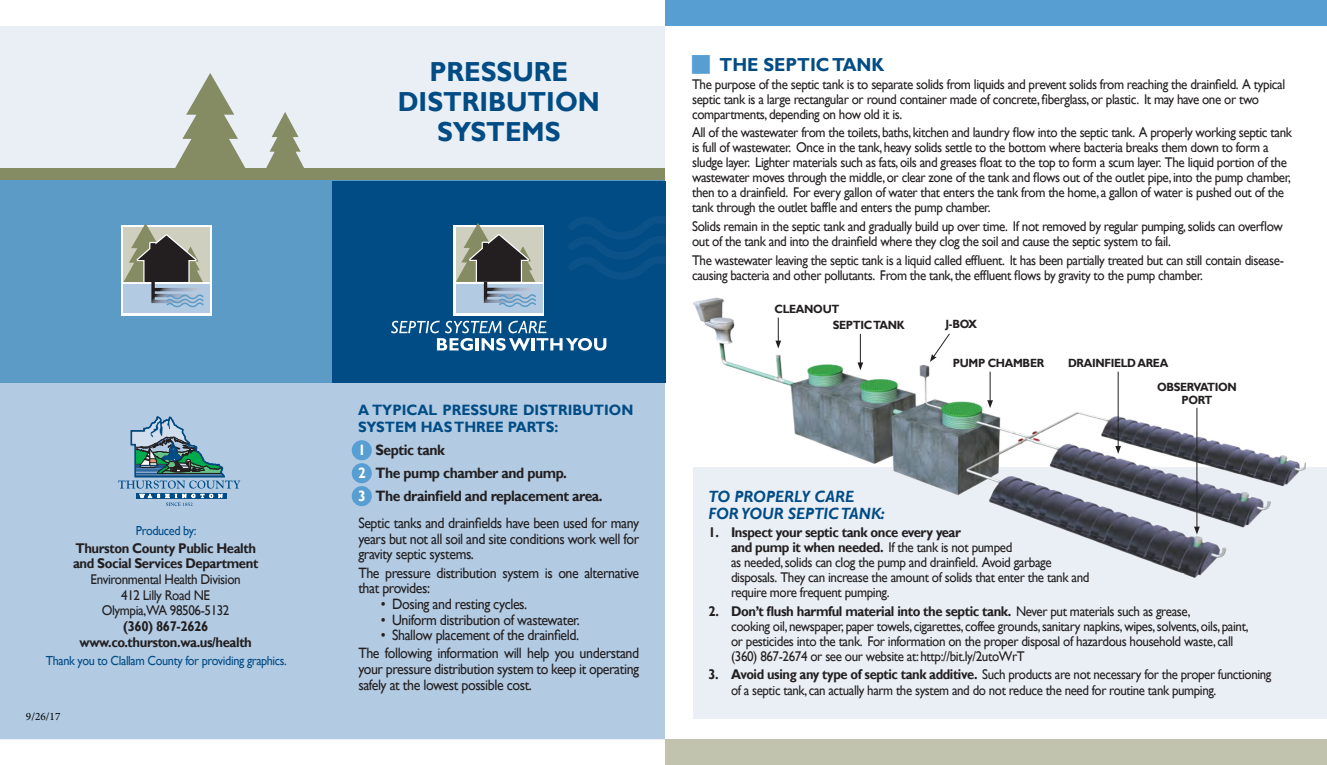
<style>
.page{position:relative;width:1327px;height:765px;background:#fff}
.page>*{position:absolute;margin:0;border:0;box-sizing:border-box;transform-origin:0 0}
.Headline{font:700 27.5px/30px "Gill Sans";color:#014c85;text-align:center;scale:.95 1}
.Headline-2{font:700 18.75px "Gill Sans";color:#014c85;scale:.95 1}
.Headline-3{font:italic 700 16.25px/17.5px "Gill Sans";color:#014c85;scale:.95 1}
.gill_sans_text{font:15px/15.6px "Gill Sans";letter-spacing:-.03em;color:#231f20;text-align:justify;scale:.93 1}
.Numbered{font:700 15px "Gill Sans";letter-spacing:-.03em;color:#231f20;scale:.93 1}
.gill_sans_text-2{font:700 15px/16.2px "Gill Sans";color:#014c85;scale:.95 1}
.Body{font:14px/15px "Gill Sans";letter-spacing:-.03em;color:#231f20;scale:.93 1}
.Body-2{font:14px/15px "Gill Sans";letter-spacing:-.03em;color:#231f20;scale:.92 1}
.Body-3{font:700 14px/15px "Gill Sans";letter-spacing:-.03em;color:#231f20;scale:.93 1}
.Indented_bullets{font:13.12px "Gill Sans";letter-spacing:-.03em;color:#014c85;scale:.93 1}
.Body-4{font:13.12px "Gill Sans";letter-spacing:-.03em;color:#014c85;scale:.93 1}
.Body-5{font:700 11.88px/13.1px "Gill Sans";letter-spacing:-.03em;color:#231f20;text-align:center;scale:.93 1}
.t1{font:11.25px "Minion Pro";color:#000}
.s1{color:#fff}
.s2{font-weight:700}
</style>
<div class="page">
<div style="left:665px;top:739px;width:662px;height:25px;background:#c2c3ae"></div>
<div style="left:665px;top:0;width:662px;height:26px;background:#579fd3"></div>
<div style="left:0;top:26px;width:665px;height:713px;background:#eaeff6"></div>
<div style="left:693px;top:467px;width:634px;height:251px;background:#eaeff6"></div>
<div style="left:0;top:382px;width:665px;height:357px;background:#b2cbe3"></div>
<div style="left:0;top:180px;width:665px;height:202px;background:#5c9bc5"></div>
<svg style="left:136px;top:493px;width:91px;height:5px"></svg>
<svg style="left:140px;top:494px;width:55px;height:12px"></svg>
<svg style="left:201px;top:494px;width:21px;height:3px"></svg>
<svg style="left:118px;top:416px;width:122px;height:72px"></svg>
<svg style="left:266px;top:112px;width:38px;height:56px"></svg>
<svg style="left:175px;top:73px;width:71px;height:95px"></svg>
<div style="left:0;top:168px;width:665px;height:12px;background:#858b62"></div>
<div style="left:332px;top:181px;width:333px;height:201px;background:#014c85"></div>
<div style="left:352px;top:440px;width:20px;height:20px;background:#579fd3;border-radius:50%"></div>
<div style="left:352px;top:463px;width:20px;height:20px;background:#579fd3;border-radius:50%"></div>
<div style="left:352px;top:486px;width:20px;height:20px;background:#579fd3;border-radius:50%"></div>
<img style="left:693px;top:297px;width:613px;height:281px">
<svg style="left:775px;top:317px;width:6px;height:31px"></svg>
<hr style="left:860px;top:334px;width:1px;height:30px;background:#231f20">
<svg style="left:857px;top:362px;width:6px;height:8px"></svg>
<hr style="left:990px;top:371px;width:1px;height:31px;background:#231f20">
<svg style="left:987px;top:400px;width:6px;height:8px"></svg>
<svg style="left:930px;top:333px;width:20px;height:29px"></svg>
<div style="left:453px;top:225px;width:91px;height:90px;background:linear-gradient(to right,#fff,#fff)"></div>
<div style="left:456px;top:227px;width:86px;height:55px;background:#cecfbe"></div>
<div style="left:456px;top:284px;width:86px;height:29px;background:#b2cbe3"></div>
<svg style="left:456px;top:223px;width:81px;height:84px"></svg>
<svg style="left:391px;top:321px;width:215px;height:29px"></svg>
<div style="left:121px;top:225px;width:91px;height:91px;background:#fff"></div>
<div style="left:124px;top:227px;width:86px;height:55px;background:#cecfbe"></div>
<div style="left:124px;top:284px;width:86px;height:29px;background:#b2cbe3"></div>
<svg style="left:123px;top:223px;width:81px;height:86px"></svg>
<hr style="left:1118px;top:371px;width:1px;height:77px;background:#231f20">
<svg style="left:1115px;top:446px;width:6px;height:7px"></svg>
<hr style="left:1197px;top:407px;width:1px;height:121px;background:#231f20">
<svg style="left:1194px;top:526px;width:6px;height:8px"></svg>
<p class="Body-4" style="left:136px;top:523px;width:67px">Produced by:</p>
<p class="Body-3" style="left:73px;top:540px;width:201px">Thurston County Public Health and Social Services Department</p>
<p class="Body" style="left:91px;top:571px;width:163px">Environmental Health Division</p>
<p class="Body" style="left:121px;top:587px;width:97px">412 Lilly Road NE</p>
<p class="Body" style="left:102px;top:603px;width:139px">Olympia,WA 98506-5132</p>
<p class="Body-3" style="left:123px;top:619px;width:93px">(360) 867-2626</p>
<p class="Body-3" style="left:80px;top:635px;width:187px">www.co.thurston.wa.us/health</p>
<p class="Indented_bullets" style="left:46px;top:653px;width:261px">Thank you to Clallam County for providing graphics.</p>
<p class="t1" style="left:26px;top:708px;width:36px">9/26/17</p>
<p class="Headline" style="left:398px;top:57px;width:214px">PRESSURE<br>DISTRIBUTION<br>SYSTEMS</p>
<p class="Headline-2" style="left:720px;top:53px;width:175px">THE SEPTIC TANK</p>
<p class="Body" style="left:692px;top:77px;width:639px">The purpose of the septic tank is to separate solids from liquids and prevent solids from reaching the drainfield. A typical septic tank is a large rectangular or round container made of concrete, fiberglass, or plastic. It may have one or two compartments, depending on how old it is.</p>
<p class="Body" style="left:692px;top:125px;width:647px">All of the wastewater from the toilets, baths, kitchen and laundry flow into the septic tank. A properly working septic tank is full of wastewater. Once in the tank, heavy solids settle to the bottom where bacteria breaks them down to form a sludge layer. Lighter materials such as fats, oils and greases float to the top to form a scum layer. The liquid portion of the wastewater moves through the middle, or clear zone of the tank and flows out of the outlet pipe, into the pump chamber, then to a drainfield. For every gallon of water that enters the tank from the home, a gallon of water is pushed out of the tank through the outlet baffle and enters the pump chamber.</p>
<p class="Body" style="left:692px;top:219px;width:637px">Solids remain in the septic tank and gradually build up over time. If not removed by regular pumping, solids can overflow out of the tank and into the drainfield where they clog the soil and cause the septic system to fail.</p>
<p class="Body" style="left:692px;top:253px;width:638px">The wastewater leaving the septic tank is a liquid called effluent. It has been partially treated but can still contain disease&shy;causing bacteria and other pollutants. From the tank, the effluent flows by gravity to the pump chamber.</p>
<p class="Body-5" style="left:775px;top:302px;width:71px">CLEANOUT</p>
<p class="Body-5" style="left:833px;top:319px;width:79px">SEPTIC TANK</p>
<p class="Body-5" style="left:946px;top:318px;width:35px">J-BOX</p>
<p class="Body-5" style="left:953px;top:357px;width:100px">PUMP CHAMBER</p>
<p class="Body-5" style="left:1068px;top:357px;width:109px">DRAINFIELD AREA</p>
<p class="Body-5" style="left:1157px;top:380px;width:87px">OBSERVATION<br>PORT</p>
<p class="gill_sans_text-2" style="left:358px;top:402px;width:291px">A TYPICAL PRESSURE DISTRIBUTION<br>SYSTEM HAS THREE PARTS:</p>
<p class="Numbered" style="left:358px;top:440px;width:95px"><span class="s1">1</span> Septic tank</p>
<p class="Numbered" style="left:358px;top:464px;width:226px"><span class="s1">2</span> The pump chamber and pump.</p>
<p class="Numbered" style="left:358px;top:487px;width:265px"><span class="s1">3</span> The drainfield and replacement area.</p>
<p class="Headline-3" style="left:708px;top:488px;width:187px">TO PROPERLY CARE<br>FOR YOUR SEPTIC TANK:</p>
<p class="Body" style="left:731px;top:525px;width:387px;text-indent:-22px"><span class="s2">1. Inspect your septic tank once every year<br>and pump it when needed.</span> If the tank is not pumped<br>as needed, solids can clog the pump and drainfield. Avoid garbage disposals. They can increase the amount of solids that enter the tank and require more frequent pumping.</p>
<p class="Body" style="left:731px;top:603px;width:558px;text-indent:-23px"><span class="s2">2. Don’t flush harmful material into the septic tank.</span> Never put materials such as grease,<br>cooking oil, newspaper, paper towels, cigarettes, coffee grounds, sanitary napkins, wipes, solvents, oils, paint, or pesticides into the tank. For information on the proper disposal of hazardous household waste, call (360) 867-2674 or see our website at: http://bit.ly/2utoWrT</p>
<p class="Body-2" style="left:731px;top:667px;width:589px;text-indent:-22px"><span class="s2">3. Avoid using any type of septic tank additive.</span> Such products are not necessary for the proper functioning of a septic tank, can actually harm the system and do not reduce the need for routine tank pumping.</p>
<p class="gill_sans_text" style="left:358px;top:515px;width:303px">Septic tanks and drainfields have been used for many years but not all soil and site conditions work well for gravity septic systems.</p>
<p class="gill_sans_text" style="left:358px;top:565px;width:303px">The pressure distribution system is one alternative that provides:</p>
<p class="gill_sans_text" style="left:381px;top:596px;width:159px">• Dosing and resting cycles.</p>
<p class="gill_sans_text" style="left:381px;top:611px;width:216px">• Uniform distribution of wastewater.</p>
<p class="gill_sans_text" style="left:381px;top:627px;width:215px">• Shallow placement of the drainfield.</p>
<p class="gill_sans_text" style="left:358px;top:645px;width:303px">The following information will help you understand your pressure distribution system to keep it operating safely at the lowest possible cost.</p>
</div>
